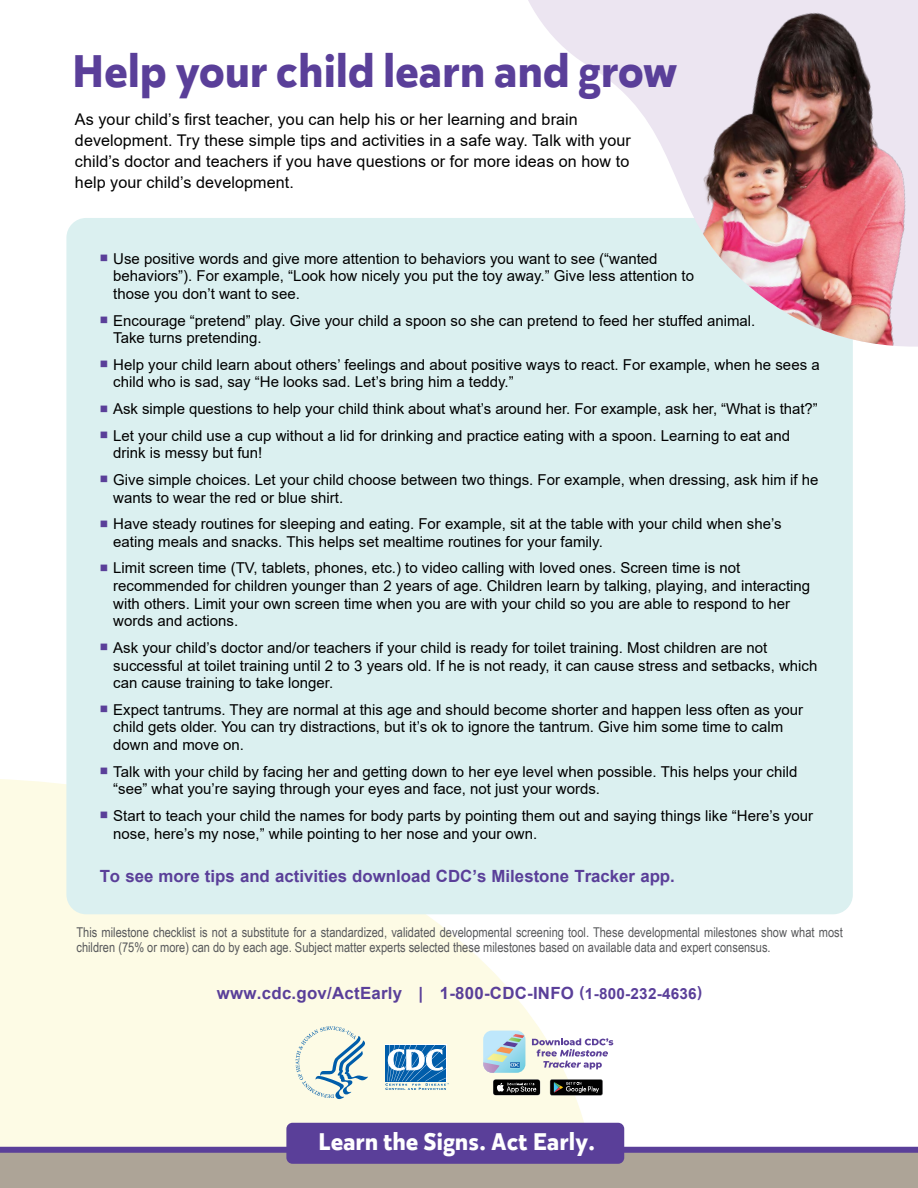
<style>
.page{position:relative;width:918px;height:1188px;background:#fff}
.page>*{position:absolute;margin:0;border:0;box-sizing:border-box;transform-origin:0 0}
.t1{font:700 45.75px "Karu";letter-spacing:.02em;color:#5a3f99}
.t2{font:700 24.15px "Karu";letter-spacing:.02em;color:#fff}
.t3{font:700 16.8px "Arial";color:#5a3f99}
.t4{font:16.2px/21px "Arial";letter-spacing:.005em;color:#000}
.t5{font:15px/17.7px "Arial";color:#000}
.t6{font:13.5px/15px "Arial Narrow";color:#58595b}
.s1{color:#5a3f99}
.s2{font-size:15.3px}
</style>
<div class="page">
<svg style="left:0;top:779px;width:595px;height:368px;background:#fcfbe7"></svg>
<div style="left:66px;top:218px;width:787px;height:696px;background:#dbf0f0;border-radius:20px"></div>
<div style="left:0;top:1151px;width:918px;height:37px;background:#ada497"></div>
<div style="left:0;top:1147px;width:918px;height:6px;background:#5a3f99"></div>
<svg style="left:528px;top:0;width:36px;height:47px;fill:#ece5f1"></svg>
<img style="left:564px;top:0;width:354px;height:347px">
<svg style="left:493px;top:1079px;width:47px;height:16px"></svg>
<svg style="left:550px;top:1079px;width:53px;height:16px"></svg>
<svg style="left:483px;top:1031px;width:42px;height:42px;background:#afd0d9"></svg>
<svg style="left:532px;top:1038px;width:81px;height:31px"></svg>
<div style="left:385px;top:1044px;width:61px;height:38px;background:#fff"></div>
<svg style="left:385px;top:1045px;width:64px;height:45px"></svg>
<svg style="left:296px;top:1026px;width:72px;height:73px;background:#d4e1db"></svg>
<div style="left:286px;top:1123px;width:338px;height:41px;background:#5a3f99;border-radius:6px"></div>
<h1 class="t1" style="left:72px;top:39px;width:607px">Help your child learn and grow</h1>
<p class="t4" style="left:75px;top:108px;width:557px">As your child’s first teacher, you can help his or her learning and brain development. Try these simple tips and activities in a safe way. Talk with your child’s doctor and teachers if you have questions or for more ideas on how to help your child’s development.</p>
<p class="t5" style="left:113px;top:249px;width:582px;text-indent:-14px"><span class="s1">■</span> Use positive words and give more attention to behaviors you want to see (“wanted behaviors”). For example, “Look how nicely you put the toy away.” Give less attention to those you don’t want to see.</p>
<p class="t5" style="left:113px;top:311px;width:644px;text-indent:-13px"><span class="s1">■</span> Encourage “pretend” play. Give your child a spoon so she can pretend to feed her stuffed animal.<br>Take turns pretending.</p>
<p class="t5" style="left:113px;top:356px;width:708px;text-indent:-14px"><span class="s1">■</span> Help your child learn about others’ feelings and about positive ways to react. For example, when he sees a child who is sad, say “He looks sad. Let’s bring him a teddy.”</p>
<p class="t5" style="left:100px;top:400px;width:720px"><span class="s1">■</span> Ask simple questions to help your child think about what’s around her. For example, ask her, “What is that?”</p>
<p class="t5" style="left:113px;top:426px;width:679px;text-indent:-14px"><span class="s1">■</span> Let your child use a cup without a lid for drinking and practice eating with a spoon. Learning to eat and drink is messy but fun!</p>
<p class="t5" style="left:113px;top:471px;width:707px;text-indent:-14px"><span class="s1">■</span> Give simple choices. Let your child choose between two things. For example, when dressing, ask him if he wants to wear the red or blue shirt.</p>
<p class="t5" style="left:113px;top:515px;width:670px;text-indent:-14px"><span class="s1">■</span> Have steady routines for sleeping and eating. For example, sit at the table with your child when she’s eating meals and snacks. This helps set mealtime routines for your family.</p>
<p class="t5" style="left:113px;top:559px;width:698px;text-indent:-14px"><span class="s1">■</span> Limit screen time (TV, tablets, phones, etc.) to video calling with loved ones. Screen time is not recommended for children younger than 2 years of age. Children learn by talking, playing, and interacting with others. Limit your own screen time when you are with your child so you are able to respond to her words and actions.</p>
<p class="t5" style="left:113px;top:639px;width:706px;text-indent:-14px"><span class="s1">■</span> Ask your child’s doctor and/or teachers if your child is ready for toilet training. Most children are not successful at toilet training until 2 to 3 years old. If he is not ready, it can cause stress and setbacks, which can cause training to take longer.</p>
<p class="t5" style="left:113px;top:701px;width:692px;text-indent:-14px"><span class="s1">■</span> Expect tantrums. They are normal at this age and should become shorter and happen less often as your child gets older. You can try distractions, but it’s ok to ignore the tantrum. Give him some time to calm down and move on.</p>
<p class="t5" style="left:113px;top:762px;width:686px;text-indent:-14px"><span class="s1">■</span> Talk with your child by facing her and getting down to her eye level when possible. This helps your child “see” what you’re saying through your eyes and face, not just your words.</p>
<p class="t5" style="left:113px;top:807px;width:702px;text-indent:-14px"><span class="s1">■</span> Start to teach your child the names for body parts by pointing them out and saying things like “Here’s your nose, here’s my nose,” while pointing to her nose and your own.</p>
<p class="t3" style="left:100px;top:864px;width:577px">To see more tips and activities download CDC’s Milestone Tracker app.</p>
<p class="t6" style="left:77px;top:924px;width:768px">This milestone checklist is not a substitute for a standardized, validated developmental screening tool. These developmental milestones show what most children (75% or more) can do by each age. Subject matter experts selected these milestones based on available data and expert consensus.</p>
<p class="t3" style="left:217px;top:981px;width:487px">www.cdc.gov/ActEarly | 1-800-CDC-INFO <span class="s2">(1-800-232-4636)</span></p>
<h2 class="t2" style="left:319px;top:1125px;width:278px">Learn the Signs. Act Early.</h2>
</div>
